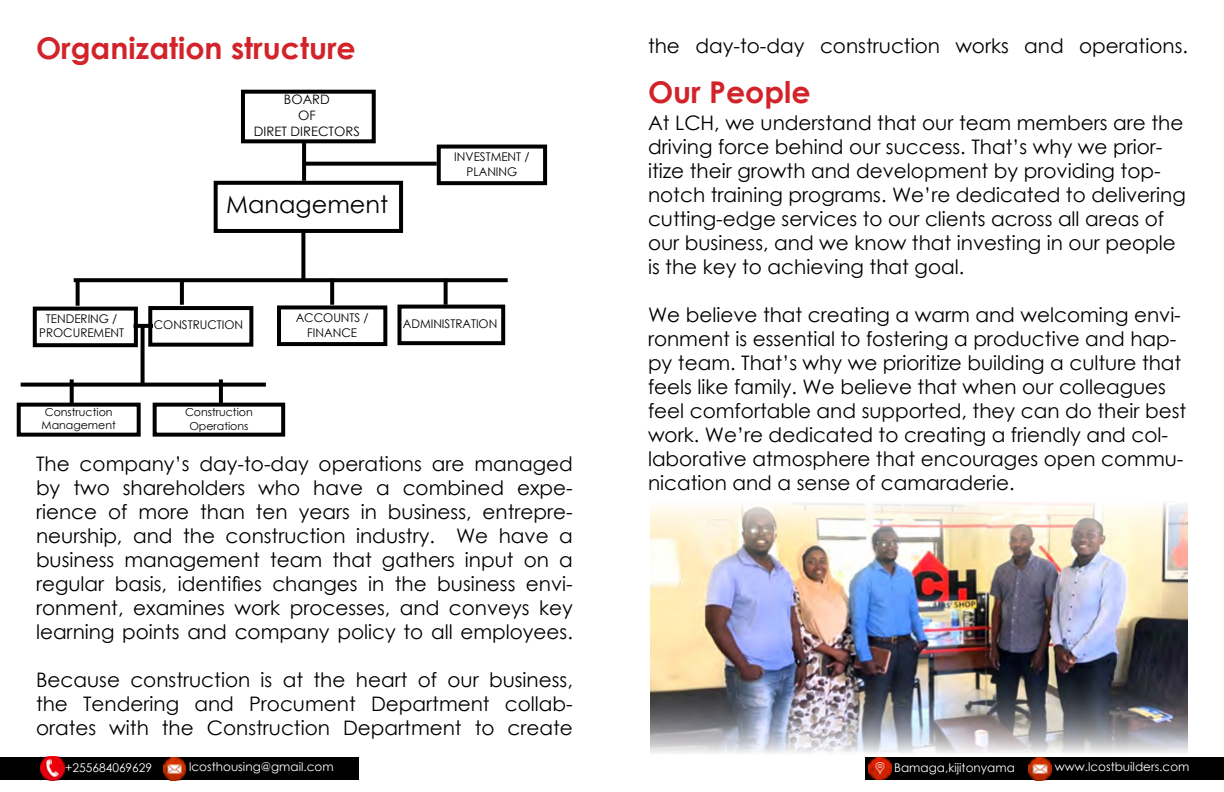
<style>
.page{position:relative;width:1224px;height:792px;background:#fff}
.page>*{position:absolute;margin:0;border:0;box-sizing:border-box;transform-origin:0 0}
.t1{font:700 30px "Century Gothic";color:#d2232a}
.t2{font:24px "Century Gothic";color:#000}
.t3{font:20px/24px "Century Gothic";color:#000;text-align:justify}
.t4{font:13px/15.6px "Century Gothic";color:#000;text-align:center}
.t5{font:12px/14.4px "Century Gothic";color:#000;text-align:center}
.t6{font:12px "Century Gothic";color:#fff}
.t7{font:11px/13.2px "Century Gothic";color:#000}
</style>
<div class="page">
<div style="left:0;top:757px;width:358px;height:23px;background:#000"></div>
<img style="left:40px;top:756px;width:25px;height:24px">
<img style="left:163px;top:757px;width:23px;height:23px">
<div style="left:866px;top:757px;width:358px;height:23px;background:#000"></div>
<img style="left:869px;top:757px;width:23px;height:23px">
<img style="left:1029px;top:757px;width:23px;height:23px">
<div style="left:33px;top:307px;width:105px;height:40px;border:4px solid #000"></div>
<div style="left:148px;top:306px;width:105px;height:41px;border:4px solid #000"></div>
<div style="left:397px;top:305px;width:108px;height:40px;border:4px solid #000"></div>
<div style="left:277px;top:305px;width:110px;height:41px;border:4px solid #000"></div>
<div style="left:241px;top:90px;width:135px;height:53px;border:4px solid #000"></div>
<div style="left:214px;top:181px;width:189px;height:52px;border:4px solid #000"></div>
<div style="left:17px;top:403px;width:124px;height:34px;border:4px solid #000"></div>
<div style="left:153px;top:403px;width:132px;height:34px;border:4px solid #000"></div>
<svg style="left:76px;top:282px;width:4px;height:24px"></svg>
<svg style="left:141px;top:328px;width:4px;height:55px"></svg>
<svg style="left:180px;top:282px;width:4px;height:23px"></svg>
<hr style="left:134px;top:324px;width:19px;height:4px;background:#000">
<svg style="left:74px;top:278px;width:434px;height:4px;background:#0d0d0d"></svg>
<svg style="left:21px;top:383px;width:245px;height:4px"></svg>
<svg style="left:330px;top:279px;width:4px;height:26px"></svg>
<svg style="left:444px;top:279px;width:4px;height:26px"></svg>
<svg style="left:219px;top:379px;width:4px;height:26px"></svg>
<svg style="left:301px;top:233px;width:4px;height:48px"></svg>
<svg style="left:302px;top:143px;width:4px;height:38px"></svg>
<svg style="left:304px;top:162px;width:133px;height:4px"></svg>
<img style="left:650px;top:502px;width:538px;height:251px">
<div style="left:437px;top:145px;width:110px;height:40px;border:4px solid #000"></div>
<svg style="left:70px;top:379px;width:4px;height:26px"></svg>
<h1 class="t1" style="left:36px;top:25px;width:321px">Organization structure</h1>
<p class="t4" style="left:254px;top:92px;width:107px">BOARD<br>OF<br>DIRET DIRECTORS</p>
<p class="t2" style="left:226px;top:187px;width:164px">Management</p>
<p class="t5" style="left:454px;top:150px;width:77px">INVESTMENT /<br>PLANING</p>
<p class="t5" style="left:296px;top:311px;width:74px">ACCOUNTS /<br>FINANCE</p>
<p class="t5" style="left:39px;top:311px;width:86px">TENDERING /<br>PROCUREMENT</p>
<p class="t5" style="left:154px;top:318px;width:91px">CONSTRUCTION</p>
<p class="t5" style="left:403px;top:317px;width:96px">ADMINISTRATION</p>
<p class="t7" style="left:42px;top:405px;width:76px">Construction<br>Management</p>
<p class="t7" style="left:185px;top:406px;width:69px;text-align:center">Construction<br>Operations</p>
<p class="t3" style="left:36px;top:452px;width:538px">The company’s day-to-day operations are managed by two shareholders who have a combined expe&shy;rience of more than ten years in business, entrepre&shy;neurship, and the construction industry. We have a business management team that gathers input on a regular basis, identifies changes in the business envi&shy;ronment, examines work processes, and conveys key learning points and company policy to all employees.</p>
<p class="t3" style="left:36px;top:668px;width:538px">Because construction is at the heart of our business, the Tendering and Procument Department collab&shy;orates with the Construction Department to create</p>
<p class="t3" style="left:648px;top:33px;width:542px">the day-to-day construction works and operations.</p>
<h1 class="t1" style="left:648px;top:70px;width:164px">Our People</h1>
<p class="t3" style="left:648px;top:110px;width:539px;text-align:left">At LCH, we understand that our team members are the driving force behind our success. That’s why we prior&shy;itize their growth and development by providing top&shy;notch training programs. We’re dedicated to delivering cutting-edge services to our clients across all areas of our business, and we know that investing in our people is the key to achieving that goal.</p>
<p class="t3" style="left:648px;top:302px;width:540px;text-align:left">We believe that creating a warm and welcoming envi&shy;ronment is essential to fostering a productive and hap&shy;py team. That’s why we prioritize building a culture that feels like family. We believe that when our colleagues feel comfortable and supported, they can do their best work. We’re dedicated to creating a friendly and col&shy;laborative atmosphere that encourages open commu&shy;nication and a sense of camaraderie.</p>
<p class="t6" style="left:65px;top:759px;width:89px">+255684069629</p>
<p class="t6" style="left:189px;top:758px;width:146px">lcosthousing@gmail.com</p>
<p class="t6" style="left:894px;top:759px;width:122px">Bamaga,kijitonyama</p>
<p class="t6" style="left:1055px;top:758px;width:136px">www.lcostbuilders.com</p>
</div>
